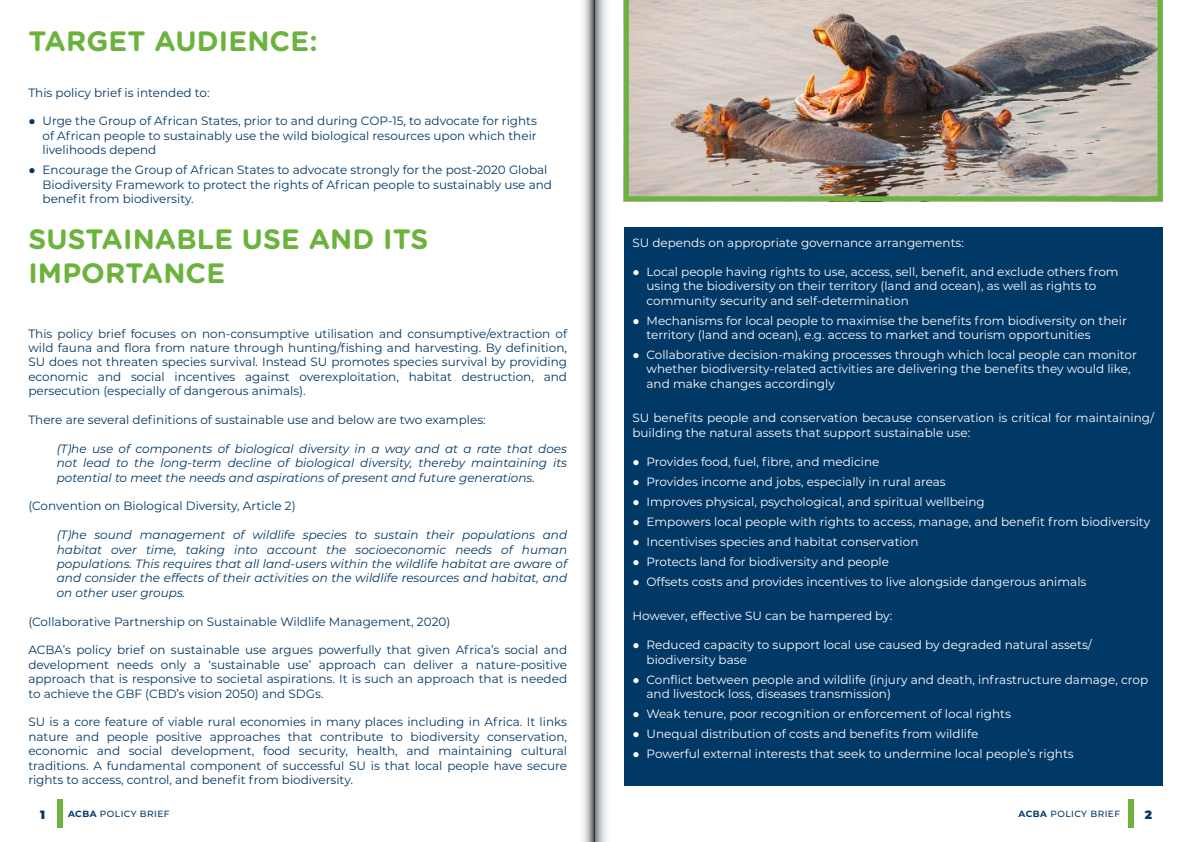
<style>
.page{position:relative;width:1191px;height:842px;background:#fff}
.page>*{position:absolute;margin:0;border:0;box-sizing:border-box;transform-origin:0 0}
.t1{font:700 28px/33.6px "Gotham Rounded";letter-spacing:.005em;color:#6bb33d}
.t2{font:12px/14.4px "Montserrat";color:#003866;text-align:justify}
.t3{font:12px/14.4px "Montserrat";color:#fff}
.t4{font:italic 12px/14.4px "Montserrat";color:#003866;text-align:justify}
.t5{font:900 12px "Montserrat";color:#003866}
.t6{font:500 9px "Montserrat";letter-spacing:.05em;color:#003866}
.s1{font-family:"Arial"}
.s2{font-weight:700}
</style>
<div class="page">
<img style="left:624px;top:0;width:538px;height:201px">
<div style="left:57px;top:799px;width:5px;height:29px;background:#6bb33d"></div>
<div style="left:1128px;top:799px;width:6px;height:29px;background:#6bb33d"></div>
<div style="left:624px;top:227px;width:538px;height:558px;background:#003866"></div>
<svg style="left:583px;top:0;width:12px;height:842px"></svg>
<svg style="left:595px;top:0;width:29px;height:842px"></svg>
<h1 class="t1" style="left:28px;top:23px;width:291px">TARGET AUDIENCE:</h1>
<p class="t2" style="left:28px;top:85px;width:183px">This policy brief is intended to:</p>
<p class="t2" style="left:43px;top:114px;width:496px;text-indent:-14px"><span class="s1">●</span> Urge the Group of African States, prior to and during COP-15, to advocate for rights of African people to sustainably use the wild biological resources upon which their livelihoods depend</p>
<p class="t2" style="left:43px;top:162px;width:511px;text-align:left;text-indent:-14px"><span class="s1">●</span> Encourage the Group of African States to advocate strongly for the post-2020 Global<br>Biodiversity Framework to protect the rights of African people to sustainably use and benefit from biodiversity.</p>
<h1 class="t1" style="left:28px;top:221px;width:402px">SUSTAI NABLE USE AND ITS<br>I MPORTANCE</h1>
<p class="t2" style="left:28px;top:326px;width:540px">This policy brief focuses on non-consumptive utilisation and consumptive/extraction of wild fauna and flora from nature through hunting/fishing and harvesting. By definition, SU does not threaten species survival. Instead SU promotes species survival by providing economic and social incentives against overexploitation, habitat destruction, and persecution (especially of dangerous animals).</p>
<p class="t2" style="left:28px;top:412px;width:459px">There are several definitions of sustainable use and below are two examples:</p>
<p class="t4" style="left:57px;top:441px;width:512px">(T)he use of components of biological diversity in a way and at a rate that does not lead to the long-term decline of biological diversity, thereby maintaining its potential to meet the needs and aspirations of present and future generations.</p>
<p class="t2" style="left:28px;top:499px;width:269px">(Convention on Biological Diversity, Article 2)</p>
<p class="t4" style="left:57px;top:527px;width:512px">(T)he sound management of wildlife species to sustain their populations and habitat over time, taking into account the socioeconomic needs of human populations. This requires that all land-users within the wildlife habitat are aware of and consider the effects of their activities on the wildlife resources and habitat, and on other user groups.</p>
<p class="t2" style="left:28px;top:614px;width:423px">(Collaborative Partnership on Sustainable Wildlife Management, 2020)</p>
<p class="t2" style="left:28px;top:643px;width:540px">ACBA’s policy brief on sustainable use argues powerfully that given Africa’s social and development needs only a ‘sustainable use’ approach can deliver a nature-positive approach that is responsive to societal aspirations. It is such an approach that is needed to achieve the GBF (CBD’s vision 2050) and SDGs.</p>
<p class="t2" style="left:28px;top:715px;width:540px">SU is a core feature of viable rural economies in many places including in Africa. It links nature and people positive approaches that contribute to biodiversity conservation, economic and social development, food security, health, and maintaining cultural traditions. A fundamental component of successful SU is that local people have secure rights to access, control, and benefit from biodiversity.</p>
<p class="t3" style="left:632px;top:235px;width:333px">SU depends on appropriate governance arrangements:</p>
<p class="t3" style="left:646px;top:264px;width:473px;text-indent:-14px"><span class="s1">●</span> Local people having rights to use, access, sell, benefit, and exclude others from using the biodiversity on their territory (land and ocean), as well as rights to community security and self-determination</p>
<p class="t3" style="left:646px;top:313px;width:482px;text-indent:-14px"><span class="s1">●</span> Mechanisms for local people to maximise the benefits from biodiversity on their territory (land and ocean), e.g. access to market and tourism opportunities</p>
<p class="t3" style="left:646px;top:347px;width:492px;text-indent:-14px"><span class="s1">●</span> Collaborative decision-making processes through which local people can monitor whether biodiversity-related activities are delivering the benefits they would like, and make changes accordingly</p>
<p class="t3" style="left:632px;top:410px;width:523px">SU benefits people and conservation because conservation is critical for maintaining/ building the natural assets that support sustainable use:</p>
<p class="t3" style="left:632px;top:454px;width:249px"><span class="s1">●</span> Provides food, fuel, fibre, and medicine</p>
<p class="t3" style="left:632px;top:474px;width:315px"><span class="s1">●</span> Provides income and jobs, especially in rural areas</p>
<p class="t3" style="left:632px;top:494px;width:354px"><span class="s1">●</span> Improves physical, psychological, and spiritual wellbeing</p>
<p class="t3" style="left:632px;top:514px;width:519px"><span class="s1">●</span> Empowers local people with rights to access, manage, and benefit from biodiversity</p>
<p class="t3" style="left:632px;top:534px;width:288px"><span class="s1">●</span> Incentivises species and habitat conservation</p>
<p class="t3" style="left:632px;top:554px;width:258px"><span class="s1">●</span> Protects land for biodiversity and people</p>
<p class="t3" style="left:632px;top:574px;width:455px"><span class="s1">●</span> Offsets costs and provides incentives to live alongside dangerous animals</p>
<p class="t3" style="left:632px;top:608px;width:261px">However, effective SU can be hampered by:</p>
<p class="t3" style="left:646px;top:637px;width:447px;text-indent:-14px"><span class="s1">●</span> Reduced capacity to support local use caused by degraded natural assets/ biodiversity base</p>
<p class="t3" style="left:646px;top:672px;width:503px;text-indent:-14px"><span class="s1">●</span> Conflict between people and wildlife (injury and death, infrastructure damage, crop and livestock loss, diseases transmission)</p>
<p class="t3" style="left:632px;top:706px;width:380px"><span class="s1">●</span> Weak tenure, poor recognition or enforcement of local rights</p>
<p class="t3" style="left:632px;top:726px;width:347px"><span class="s1">●</span> Unequal distribution of costs and benefits from wildlife</p>
<p class="t3" style="left:632px;top:746px;width:443px"><span class="s1">●</span> Powerful external interests that seek to undermine local people’s rights</p>
<p class="t5" style="left:40px;top:806px;width:7px">1</p>
<p class="t6" style="left:68px;top:807px;width:103px"><span class="s2">ACBA</span> POLICY BRIEF</p>
<p class="t6" style="left:1018px;top:807px;width:103px"><span class="s2">ACBA</span> POLICY BRIEF</p>
<p class="t5" style="left:1144px;top:806px;width:9px">2</p>
</div>
